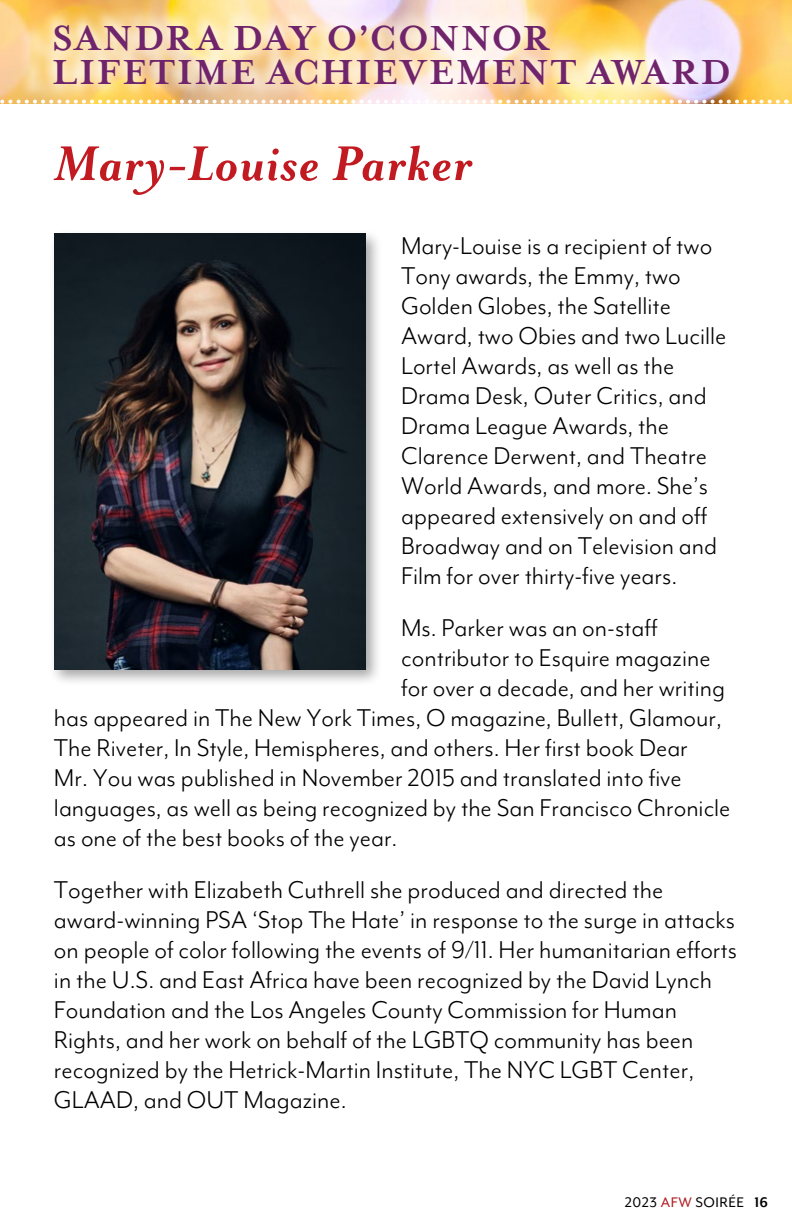
<style>
.page{position:relative;width:792px;height:1224px;background:#fff}
.page>*{position:absolute;margin:0;border:0;box-sizing:border-box;transform-origin:0 0}
.t1{font:italic 700 56px "Mrs Eaves OT";letter-spacing:.025em;color:#c11a20}
.t2{font:700 40px/34px "Mrs Eaves OT";letter-spacing:.04em;color:#70246b}
.t3{font:28px/30px "Mr Eaves Mod OT";color:#000}
.t4{font:16px "Mr Eaves Mod OT";letter-spacing:.03em;color:#000}
.s1{color:#af1b20}
.s2{font-weight:700}
</style>
<div class="page">
<img style="left:0;top:0;width:792px;height:104px">
<svg style="left:0;top:100px;width:778px;height:4px"></svg>
<div style="left:49px;top:229px;width:334px;height:458px;background:#000;opacity:.35"></div>
<img style="left:54px;top:234px;width:311px;height:435px">
<svg style="left:17px;top:19px;width:696px;height:82px;background:#f8d59e"></svg>
<div style="left:32px;top:0;width:712px;height:98px;background:#fff;opacity:.35"></div>
<svg style="left:39px;top:6px;width:696px;height:82px;background:#f9e0b9"></svg>
<h2 class="t2" style="left:52px;top:22px;width:681px">SANDRA DAY O’CONNOR<br>LIFETIME ACHIEVEMENT AWARD</h2>
<h1 class="t1" style="left:54px;top:133px;width:420px">Mary-Louise Parker</h1>
<p class="t3" style="left:401px;top:230px;width:327px">Mary-Louise is a recipient of two<br>Tony awards, the Emmy, two<br>Golden Globes, the Satellite<br>Award, two Obies and two Lucille<br>Lortel Awards, as well as the<br>Drama Desk, Outer Critics, and<br>Drama League Awards, the<br>Clarence Derwent, and Theatre<br>World Awards, and more. She’s appeared extensively on and off<br>Broadway and on Television and<br>Film for over thirty-five years.</p>
<p class="t3" style="left:401px;top:612px;width:258px">Ms. Parker was an on-staff</p>
<p class="t3" style="left:401px;top:642px;width:311px">contributor to Esquire magazine</p>
<p class="t3" style="left:401px;top:672px;width:325px">for over a decade, and her writing</p>
<p class="t3" style="left:54px;top:702px;width:670px">has appeared in The New York Times, O magazine, Bullett, Glamour,</p>
<p class="t3" style="left:54px;top:732px;width:635px">The Riveter, In Style, Hemispheres, and others. Her first book Dear</p>
<p class="t3" style="left:54px;top:762px;width:629px">Mr. You was published in November 2015 and translated into five</p>
<p class="t3" style="left:54px;top:792px;width:678px">languages, as well as being recognized by the San Francisco Chronicle</p>
<p class="t3" style="left:54px;top:822px;width:345px">as one of the best books of the year.</p>
<p class="t3" style="left:54px;top:874px;width:685px">Together with Elizabeth Cuthrell she produced and directed the award-winning PSA ‘Stop The Hate’ in response to the surge in attacks on people of color following the events of 9/11. Her humanitarian efforts in the U.S. and East Africa have been recognized by the David Lynch Foundation and the Los Angeles County Commission for Human Rights, and her work on behalf of the LGBTQ community has been recognized by the Hetrick-Martin Institute, The NYC LGBT Center, GLAAD, and OUT Magazine.</p>
<p class="t4" style="left:625px;top:1194px;width:145px">2023 <span class="s1">AFW</span> SOIRÉE <span class="s2">16</span></p>
</div>
